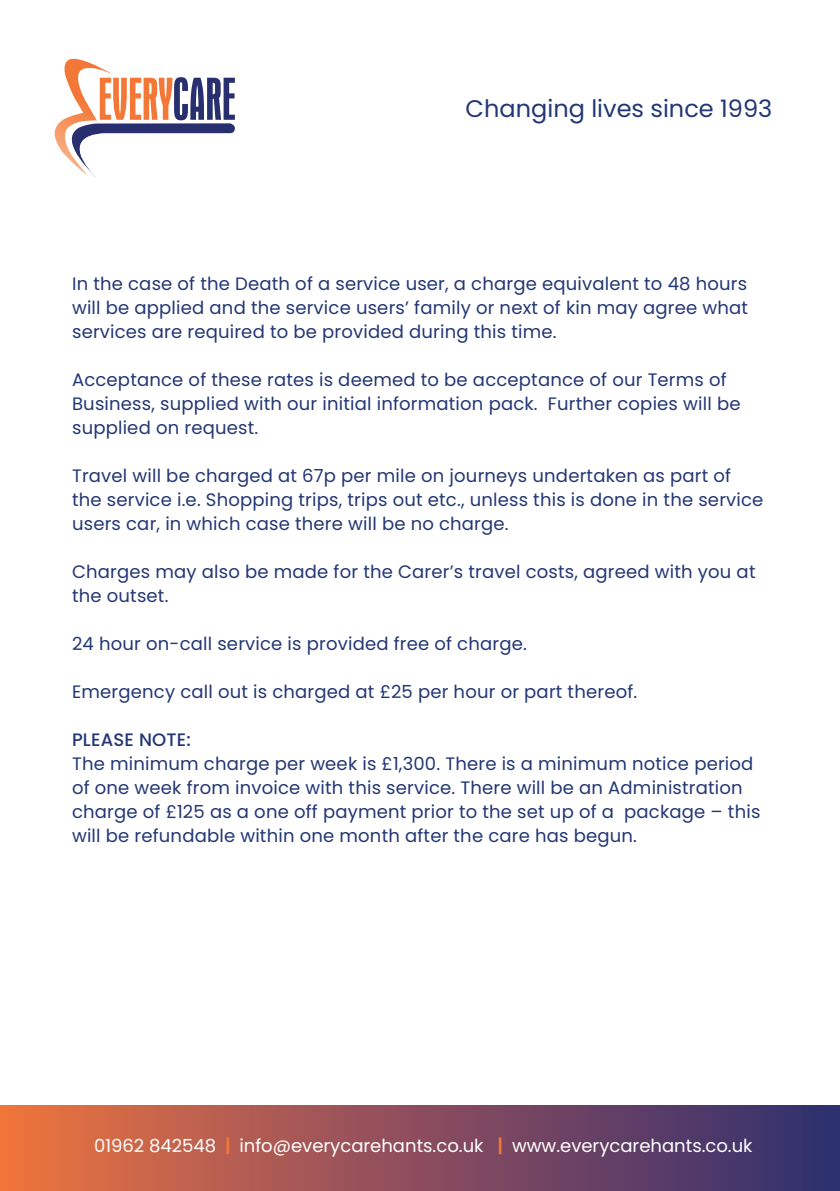
<style>
.page{position:relative;width:840px;height:1191px;background:#fff}
.page>*{position:absolute;margin:0;border:0;box-sizing:border-box;transform-origin:0 0}
.t1{font:24px "Poppins";color:#233775}
.t2{font:18px/24px "Poppins";letter-spacing:.01em;color:#233775}
.t3{font:18px "Poppins";color:#fff}
.t4{font:500 18px "Poppins";letter-spacing:.01em;color:#233775}
.s1{font-weight:600;color:#f37737}
</style>
<div class="page">
<svg style="left:54px;top:59px;width:181px;height:119px"></svg>
<div style="left:0;top:1106px;width:839px;height:85px;background:linear-gradient(to right,#ed7242,#2e2d73)"></div>
<p class="t1" style="left:465px;top:95px;width:308px">Changing lives since 1993</p>
<p class="t2" style="left:72px;top:272px;width:677px;text-align:justify">In the case of the Death of a service user, a charge equivalent to 48 hours will be applied and the service users’ family or next of kin may agree what services are required to be provided during this time.</p>
<p class="t2" style="left:72px;top:368px;width:669px">Acceptance of these rates is deemed to be acceptance of our Terms of<br>Business, supplied with our initial information pack. Further copies will be supplied on request.</p>
<p class="t2" style="left:72px;top:464px;width:692px">Travel will be charged at 67p per mile on journeys undertaken as part of the service i.e. Shopping trips, trips out etc., unless this is done in the service users car, in which case there will be no charge.</p>
<p class="t2" style="left:72px;top:560px;width:684px">Charges may also be made for the Carer’s travel costs, agreed with you at the outset.</p>
<p class="t2" style="left:72px;top:632px;width:456px">24 hour on-call service is provided free of charge.</p>
<p class="t2" style="left:72px;top:680px;width:566px">Emergency call out is charged at £25 per hour or part thereof.</p>
<p class="t4" style="left:72px;top:729px;width:120px">PLEASE NOTE:</p>
<p class="t2" style="left:72px;top:752px;width:689px">The minimum charge per week is £1,300. There is a minimum notice period of one week from invoice with this service. There will be an Administration charge of £125 as a one off payment prior to the set up of a package – this will be refundable within one month after the care has begun.</p>
<p class="t3" style="left:94px;top:1135px;width:659px">01962 842548 <span class="s1">|</span> info@everycarehants.co.uk <span class="s1">|</span> www.everycarehants.co.uk</p>
</div>
